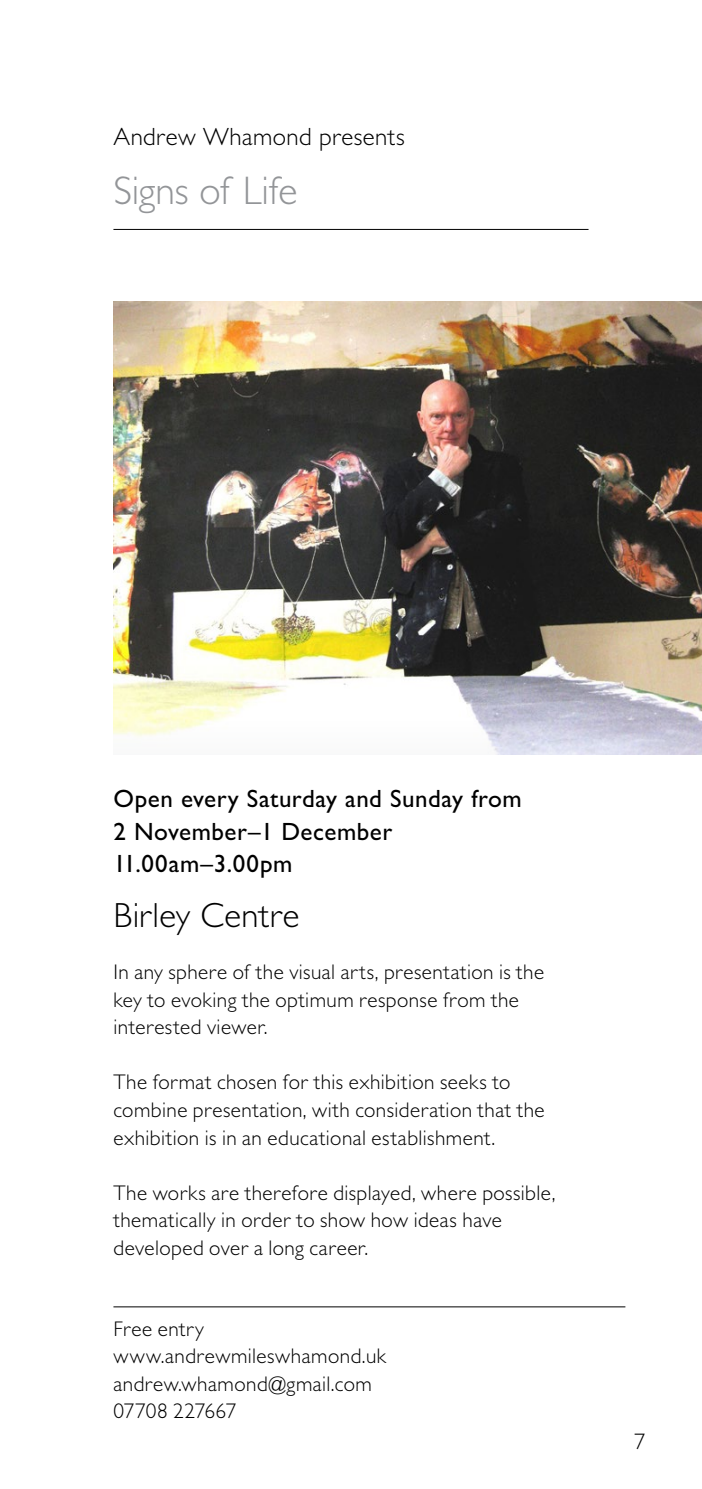
<style>
.page{position:relative;width:702px;height:1489px;background:#fff}
.page>*{position:absolute;margin:0;border:0;box-sizing:border-box;transform-origin:0 0}
.t1{font:300 40px "Gill Sans MT Std";letter-spacing:-.01em;color:#939598}
.t2{font:300 35px "Gill Sans MT Std";letter-spacing:.005em;color:#000}
.t3{font:25px/32.5px "Gill Sans";letter-spacing:.02em;color:#000}
.t4{font:300 25px "Gill Sans MT Std";letter-spacing:.015em;color:#000}
.t5{font:300 22.5px "Gill Sans MT Std";color:#000}
.t6{font:300 21.25px/27.5px "Gill Sans MT Std";letter-spacing:.02em;color:#000}
</style>
<div class="page">
<hr style="left:113px;top:229px;width:475px;height:1px;background:#000">
<hr style="left:113px;top:1306px;width:512px;height:1px;background:#000">
<img style="left:113px;top:302px;width:589px;height:452px">
<p class="t4" style="left:113px;top:121px;width:293px">Andrew Whamond presents</p>
<h1 class="t1" style="left:113px;top:167px;width:186px">Signs of Life</h1>
<p class="t3" style="left:113px;top:782px;width:409px">Open every Saturday and Sunday from<br>2 November–1 December<br>11.00am–3.00pm</p>
<h2 class="t2" style="left:113px;top:894px;width:188px">Birley Centre</h2>
<p class="t6" style="left:113px;top:958px;width:432px">In any sphere of the visual arts, presentation is the key to evoking the optimum response from the interested viewer.</p>
<p class="t6" style="left:113px;top:1068px;width:433px">The format chosen for this exhibition seeks to combine presentation, with consideration that the exhibition is in an educational establishment.</p>
<p class="t6" style="left:113px;top:1178px;width:443px">The works are therefore displayed, where possible, thematically in order to show how ideas have developed over a long career.</p>
<p class="t6" style="left:113px;top:1314px;width:274px">Free entry www.andrewmileswhamond.uk andrew.whamond@gmail.com<br>07708 227667</p>
<p class="t5" style="left:634px;top:1427px;width:13px">7</p>
</div>
